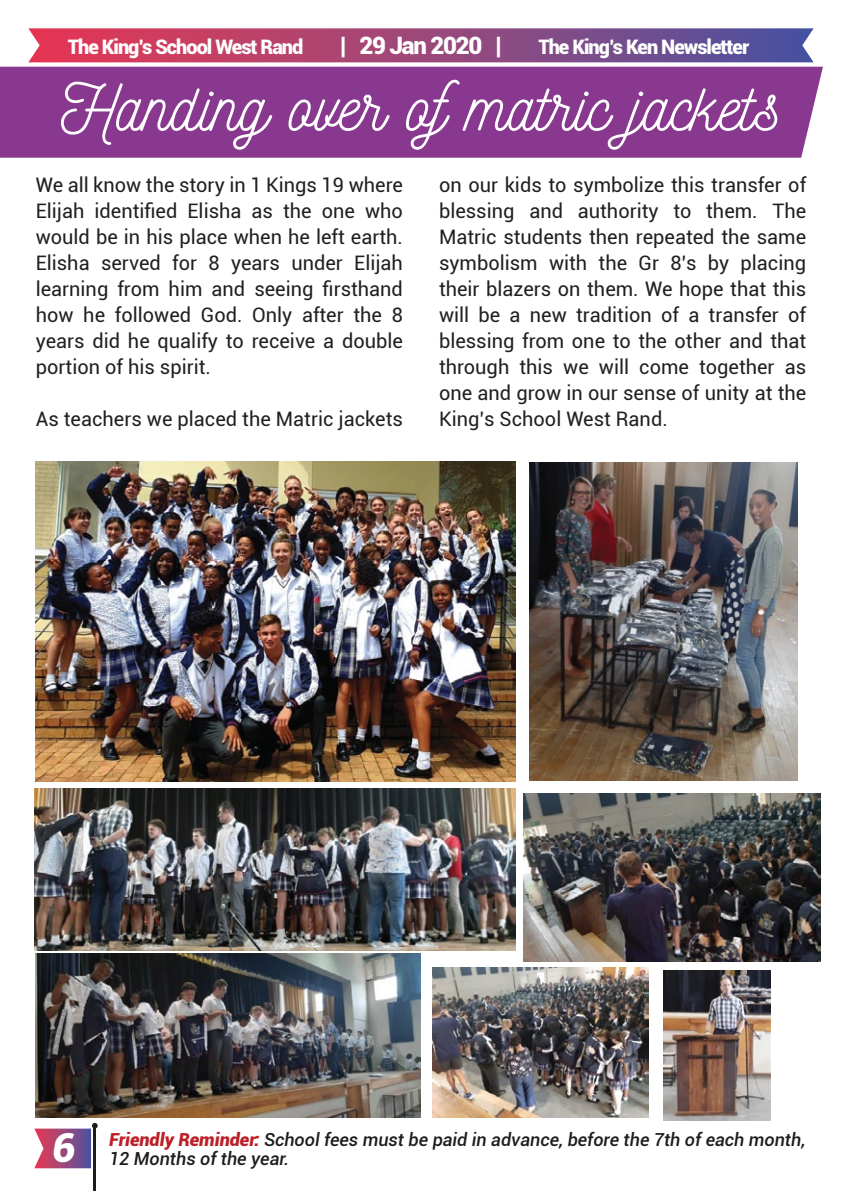
<style>
.page{position:relative;width:842px;height:1191px;background:#fff}
.page>*{position:absolute;margin:0;border:0;box-sizing:border-box;transform-origin:0 0}
.t1{font:66.6px "Nickainley";color:#fff}
.t2{font:italic 900 40px "Roboto";color:#fff}
.t3{font:900 24px "Roboto";letter-spacing:-.05em;color:#fff}
.t4{font:20px/26px "Roboto";color:#231f20;text-align:justify}
.t5{font:900 20px "Roboto";letter-spacing:-.05em;color:#fff}
.t6{font:italic 500 18px "Roboto";color:#1d1d1b}
.s1{font-weight:900;color:#bc2026}
</style>
<div class="page">
<div style="left:0;top:67px;width:823px;height:91px;background:#88388e"></div>
<svg style="left:28px;top:28px;width:786px;height:34px;background:#9c4a7c"></svg>
<hr style="left:93px;top:1126px;width:3px;height:65px;background:#1d1d1b">
<svg style="left:34px;top:1123px;width:64px;height:45px"></svg>
<img style="left:36px;top:461px;width:479px;height:320px">
<img style="left:36px;top:953px;width:385px;height:164px">
<img style="left:530px;top:463px;width:268px;height:317px">
<img style="left:34px;top:788px;width:481px;height:163px">
<img style="left:524px;top:793px;width:297px;height:168px">
<img style="left:664px;top:970px;width:107px;height:150px">
<img style="left:433px;top:967px;width:216px;height:151px">
<p class="t5" style="left:68px;top:32px;width:237px">The King’s School West Rand</p>
<p class="t3" style="left:340px;top:28px;width:163px">| 29 Jan 2020 |</p>
<p class="t5" style="left:538px;top:32px;width:212px">The King’s Ken Newsletter</p>
<h1 class="t1" style="left:61px;top:64px;width:722px">Handing over ofmatric jackets</h1>
<p class="t4" style="left:36px;top:171px;width:369px">We all know the story in 1 Kings 19 where Elijah identified Elisha as the one who would be in his place when he left earth.<br>Elisha served for 8 years under Elijah learning from him and seeing firsthand how he followed God. Only after the 8 years did he qualify to receive a double portion of his spirit.</p>
<p class="t4" style="left:36px;top:405px;width:369px">As teachers we placed the Matric jackets</p>
<p class="t4" style="left:439px;top:171px;width:369px">on our kids to symbolize this transfer of blessing and authority to them. The Matric students then repeated the same symbolism with the Gr 8’s by placing their blazers on them. We hope that this will be a new tradition of a transfer of blessing from one to the other and that through this we will come together as one and grow in our sense of unity at the King’s School West Rand.</p>
<h2 class="t2" style="left:52px;top:1119px;width:25px">6</h2>
<p class="t6" style="left:109px;top:1126px;width:698px"><span class="s1">Friendly Reminder:</span> School fees must be paid in advance, before the 7th of each month,</p>
<p class="t6" style="left:109px;top:1146px;width:182px">12 Months of the year.</p>
</div>
